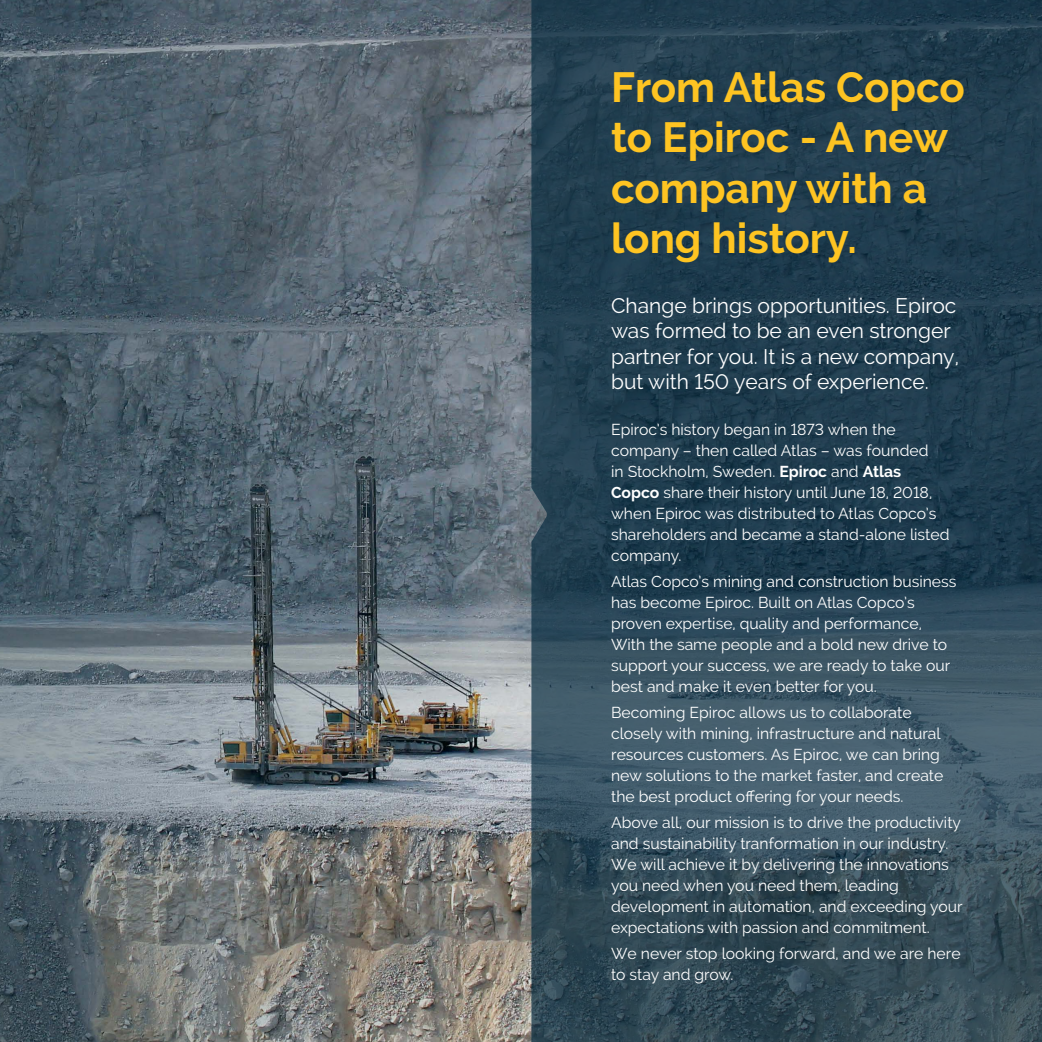
<style>
.page{position:relative;width:1042px;height:1042px;background:#fff}
.page>*{position:absolute;margin:0;border:0;box-sizing:border-box;transform-origin:0 0}
.t1{font:700 42px/50.4px "Raleway";color:#fec422}
.t2{font:21px/25.2px "Raleway";color:#fff}
.t3{font:15.75px/21px "Raleway";color:#fff}
.s1{font-weight:700}
</style>
<div class="page">
<img style="left:0;top:0;width:531px;height:1042px">
<svg style="left:531px;top:0;width:511px;height:1042px;background:#2b4555"></svg>
<p class="t1" style="left:611px;top:62px;width:355px">From Atlas Copco to Epiroc - A new company with a long history.</p>
<p class="t2" style="left:611px;top:293px;width:349px">Change brings opportunities. Epiroc was formed to be an even stronger partner for you. It is a new company, but with 150 years of experience.</p>
<p class="t3" style="left:611px;top:418px;width:340px">Epiroc’s history began in 1873 when the company – then called Atlas – was founded<br>in Stockholm, Sweden. <span class="s1">Epiroc</span> and <span class="s1">Atlas Copco</span> share their history until June 18, 2018, when Epiroc was distributed to Atlas Copco’s shareholders and became a stand-alone listed company.</p>
<p class="t3" style="left:611px;top:570px;width:347px">Atlas Copco’s mining and construction business has become Epiroc. Built on Atlas Copco’s proven expertise, quality and performance, With the same people and a bold new drive to support your success, we are ready to take our best and make it even better for you.</p>
<p class="t3" style="left:611px;top:701px;width:334px">Becoming Epiroc allows us to collaborate closely with mining, infrastructure and natural resources customers. As Epiroc, we can bring new solutions to the market faster, and create the best product offering for your needs.</p>
<p class="t3" style="left:611px;top:811px;width:353px">Above all, our mission is to drive the productivity and sustainability tranformation in our industry.<br>We will achieve it by delivering the innovations you need when you need them, leading development in automation, and exceeding your expectations with passion and commitment.</p>
<p class="t3" style="left:611px;top:942px;width:351px">We never stop looking forward, and we are here to stay and grow.</p>
</div>
